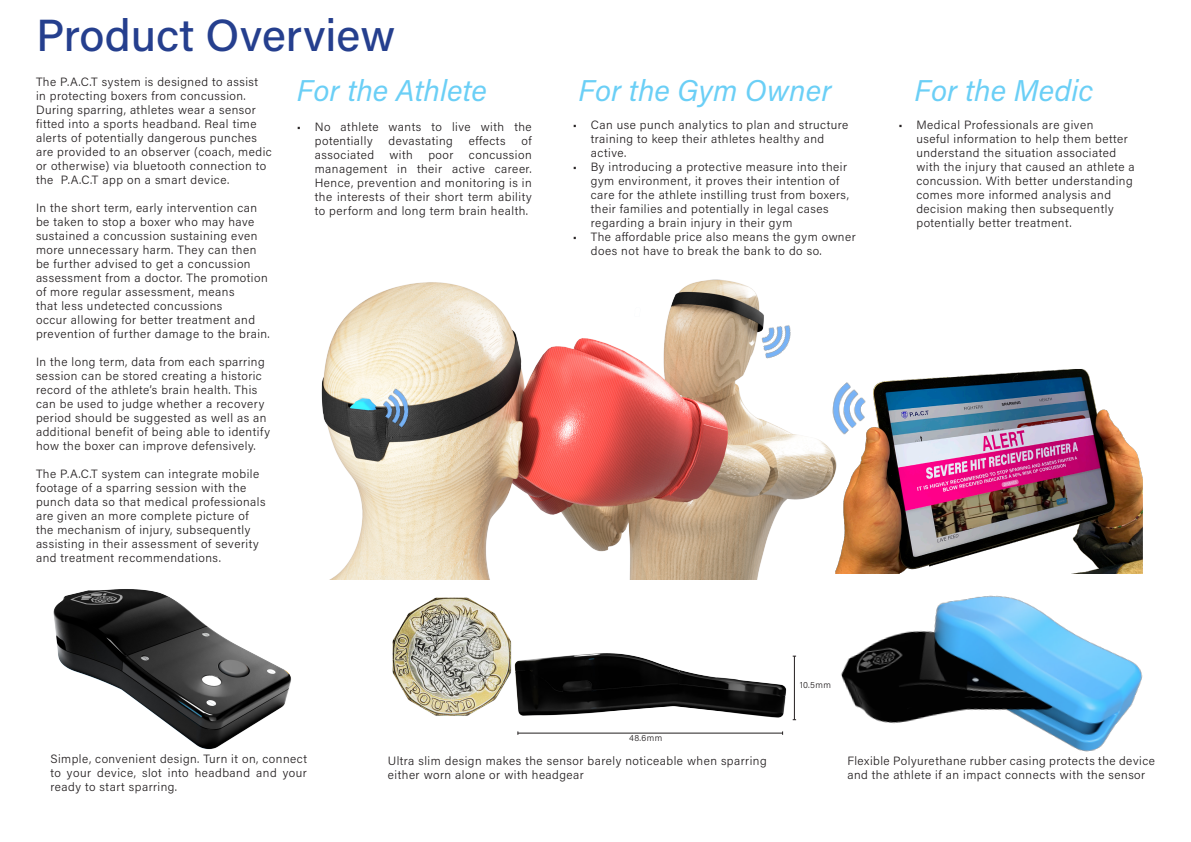
<style>
.page{position:relative;width:1191px;height:842px;background:#fff}
.page>*{position:absolute;margin:0;border:0;box-sizing:border-box;transform-origin:0 0}
.Page_Heading{font:500 45px "Acumin Pro";color:#253f8e}
.Page_Heading-2{font:italic 30px "Acumin Pro";color:#6bcff6}
.Summary_Body{font:300 12px/14px "Acumin Pro";letter-spacing:.04em;color:#231f20}
.Summary_Body-2{font:300 9px "Acumin Pro";letter-spacing:.04em;color:#231f20}
</style>
<div class="page">
<img style="left:321px;top:279px;width:503px;height:300px">
<img style="left:824px;top:369px;width:319px;height:201px">
<img style="left:376px;top:383px;width:40px;height:48px">
<img style="left:750px;top:312px;width:52px;height:55px">
<img style="left:824px;top:377px;width:46px;height:60px">
<img style="left:375px;top:577px;width:420px;height:158px">
<img style="left:818px;top:570px;width:325px;height:182px">
<img style="left:53px;top:589px;width:239px;height:161px">
<hr style="left:794px;top:656px;width:1px;height:64px;background:#231f20">
<hr style="left:518px;top:733px;width:264px;height:1px;background:#231f20">
<p class="Page_Heading" style="left:36px;top:4px;width:361px">Product Overview</p>
<p class="Summary_Body" style="left:36px;top:74px;width:237px">The P.A.C.T system is designed to assist<br>in protecting boxers from concussion.<br>During sparring, athletes wear a sensor fitted into a sports headband. Real time alerts of potentially dangerous punches are provided to an observer (coach, medic or otherwise) via bluetooth connection to the P.A.C.T app on a smart device.</p>
<p class="Summary_Body" style="left:36px;top:200px;width:235px">In the short term, early intervention can be taken to stop a boxer who may have sustained a concussion sustaining even more unnecessary harm. They can then be further advised to get a concussion assessment from a doctor. The promotion of more regular assessment, means<br>that less undetected concussions<br>occur allowing for better treatment and prevention of further damage to the brain.</p>
<p class="Summary_Body" style="left:36px;top:354px;width:235px">In the long term, data from each sparring session can be stored creating a historic record of the athlete’s brain health. This can be used to judge whether a recovery period should be suggested as well as an additional benefit of being able to identify how the boxer can improve defensively.</p>
<p class="Summary_Body" style="left:36px;top:466px;width:231px">The P.A.C.T system can integrate mobile footage of a sparring session with the punch data so that medical professionals are given an more complete picture of the mechanism of injury, subsequently assisting in their assessment of severity and treatment recommendations.</p>
<p class="Page_Heading-2" style="left:297px;top:70px;width:191px">For the Athlete</p>
<p class="Page_Heading-2" style="left:578px;top:70px;width:255px">For the Gym Owner</p>
<p class="Page_Heading-2" style="left:914px;top:70px;width:180px">For the Medic</p>
<p class="Summary_Body" style="left:916px;top:117px;width:220px;text-indent:-18px">• Medical Professionals are given<br>useful information to help them better understand the situation associated with the injury that caused an athlete a concussion. With better understanding comes more informed analysis and decision making then subsequently potentially better treatment.</p>
<p class="Summary_Body" style="left:591px;top:117px;width:259px;text-indent:-18px">• Can use punch analytics to plan and structure training to keep their athletes healthy and active.</p>
<p class="Summary_Body" style="left:591px;top:159px;width:260px;text-indent:-18px">• By introducing a protective measure into their gym environment, it proves their intention of care for the athlete instilling trust from boxers, their families and potentially in legal cases regarding a brain injury in their gym</p>
<p class="Summary_Body" style="left:591px;top:229px;width:266px;text-indent:-18px">• The affordable price also means the gym owner does not have to break the bank to do so.</p>
<p class="Summary_Body" style="left:315px;top:119px;width:218px;text-indent:-18px">• No athlete wants to live with the potentially</p>
<p class="Summary_Body" style="left:388px;top:133px;width:66px">devastating</p>
<p class="Summary_Body" style="left:469px;top:133px;width:38px">effects</p>
<p class="Summary_Body" style="left:521px;top:133px;width:12px">of</p>
<p class="Summary_Body" style="left:315px;top:147px;width:218px;text-align:justify;text-indent:154px">concussion management in their active career.<br>Hence, prevention and monitoring is in the interests of their short term ability to perform and long term brain health.</p>
<p class="Summary_Body" style="left:315px;top:147px;width:61px">associated</p>
<p class="Summary_Body" style="left:389px;top:147px;width:25px">with</p>
<p class="Summary_Body" style="left:428px;top:147px;width:27px">poor</p>
<p class="Summary_Body" style="left:50px;top:752px;width:258px;text-align:justify">Simple, convenient design. Turn it on, connect to your device, slot into headband and your ready to start sparring.</p>
<p class="Summary_Body-2" style="left:629px;top:732px;width:35px">48.6mm</p>
<p class="Summary_Body" style="left:388px;top:753px;width:380px">Ultra slim design makes the sensor barely noticeable when sparring either worn alone or with headgear</p>
<p class="Summary_Body-2" style="left:799px;top:678px;width:33px">10.5mm</p>
<p class="Summary_Body" style="left:847px;top:753px;width:309px">Flexible Polyurethane rubber casing protects the device and the athlete if an impact connects with the sensor</p>
</div>
